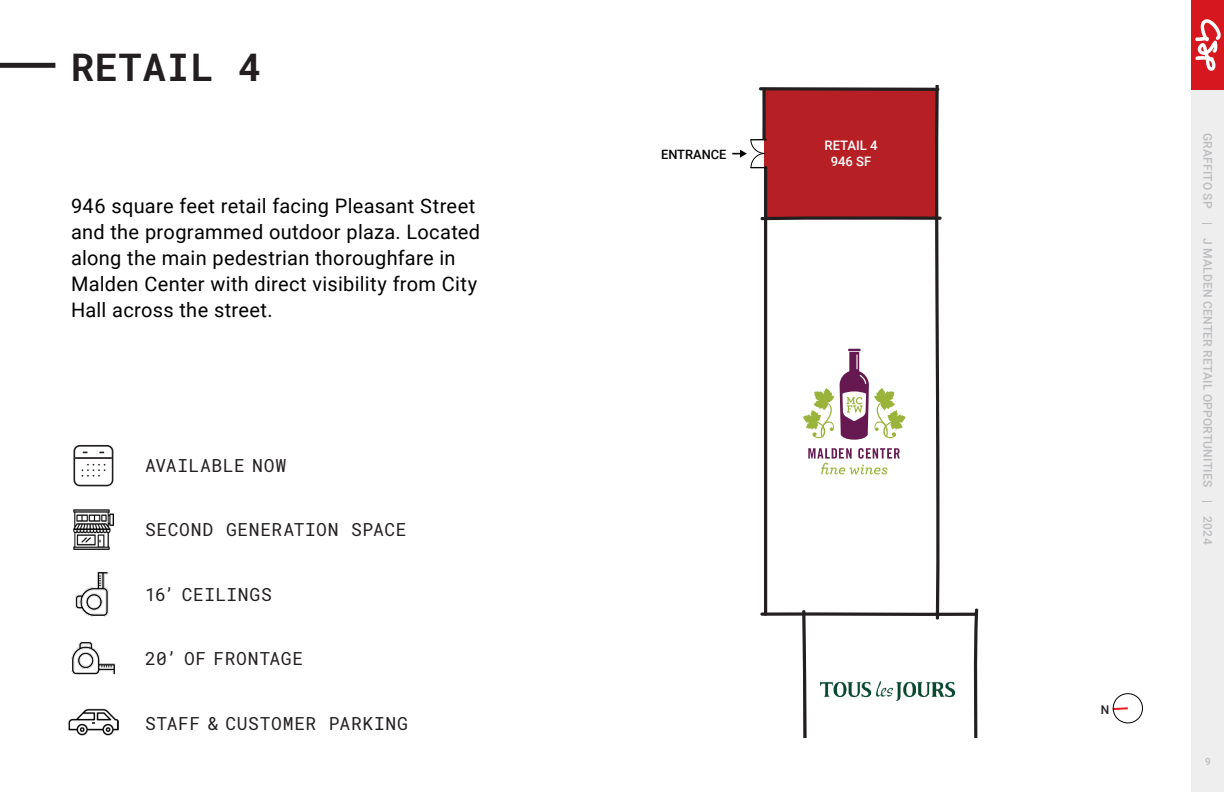
<style>
.page{position:relative;width:1224px;height:792px;background:#fff}
.page>*{position:absolute;margin:0;border:0;box-sizing:border-box;transform-origin:0 0}
.t1{font:700 38px "Roboto Mono";letter-spacing:.03em;color:#231f20}
.t2{font:20px/26px "Roboto";letter-spacing:.015em;color:#000}
.t3{font:18px "Roboto Mono";letter-spacing:.035em;color:#231f20}
.t4{font:500 13.1px/16.4px "Roboto";color:#fff;text-align:center}
.t5{font:500 12.9px "Roboto";color:#050504}
.t6{font:500 12px "Roboto";letter-spacing:.02em;color:#bcbdc0}
.t7{font:500 12px "Roboto";color:#231f20}
.t8{font:500 10px "Roboto";color:#bcbdc0}
</style>
<div class="page">
<svg style="left:1112px;top:693px;width:31px;height:30px"></svg>
<div style="left:1192px;top:89px;width:32px;height:703px;background:#eee"></div>
<div style="left:1192px;top:0;width:32px;height:90px;background:#d7171f"></div>
<svg style="left:1195px;top:19px;width:26px;height:52px"></svg>
<div style="left:0;top:63px;width:55px;height:5px;background:#231f20"></div>
<svg style="left:73px;top:445px;width:40px;height:41px"></svg>
<img style="left:75px;top:572px;width:34px;height:44px">
<img style="left:68px;top:708px;width:51px;height:28px">
<img style="left:71px;top:641px;width:44px;height:34px">
<img style="left:73px;top:510px;width:41px;height:40px">
<svg style="left:732px;top:86px;width:246px;height:651px"></svg>
<p class="t1" style="left:71px;top:41px;width:192px">RETAIL 4</p>
<p class="t2" style="left:71px;top:192px;width:411px">946 square feet retail facing Pleasant Street and the programmed outdoor plaza. Located along the main pedestrian thoroughfare in Malden Center with direct visibility from City Hall across the street.</p>
<p class="t3" style="left:145px;top:453px;width:143px">AVAILABLE NOW</p>
<p class="t3" style="left:145px;top:517px;width:263px">SECOND GENERATION SPACE</p>
<p class="t3" style="left:145px;top:582px;width:128px">16’ CEILINGS</p>
<p class="t3" style="left:145px;top:646px;width:160px">20’ OF FRONTAGE</p>
<p class="t3" style="left:145px;top:711px;width:264px">STAFF &amp; CUSTOMER PARKING</p>
<p class="t5" style="left:661px;top:146px;width:67px">ENTRANCE</p>
<p class="t4" style="left:825px;top:136px;width:55px">RETAIL 4<br>946 SF</p>
<p class="t7" style="left:1101px;top:701px;width:10px">N</p>
<p class="t6" style="left:1216px;top:133px;width:413px;rotate:90deg">GRAFFITO SP | J MALDEN CENTER RETAIL OPPORTUNITIES | 2024</p>
<p class="t8" style="left:1205px;top:754px;width:7px">9</p>
</div>
